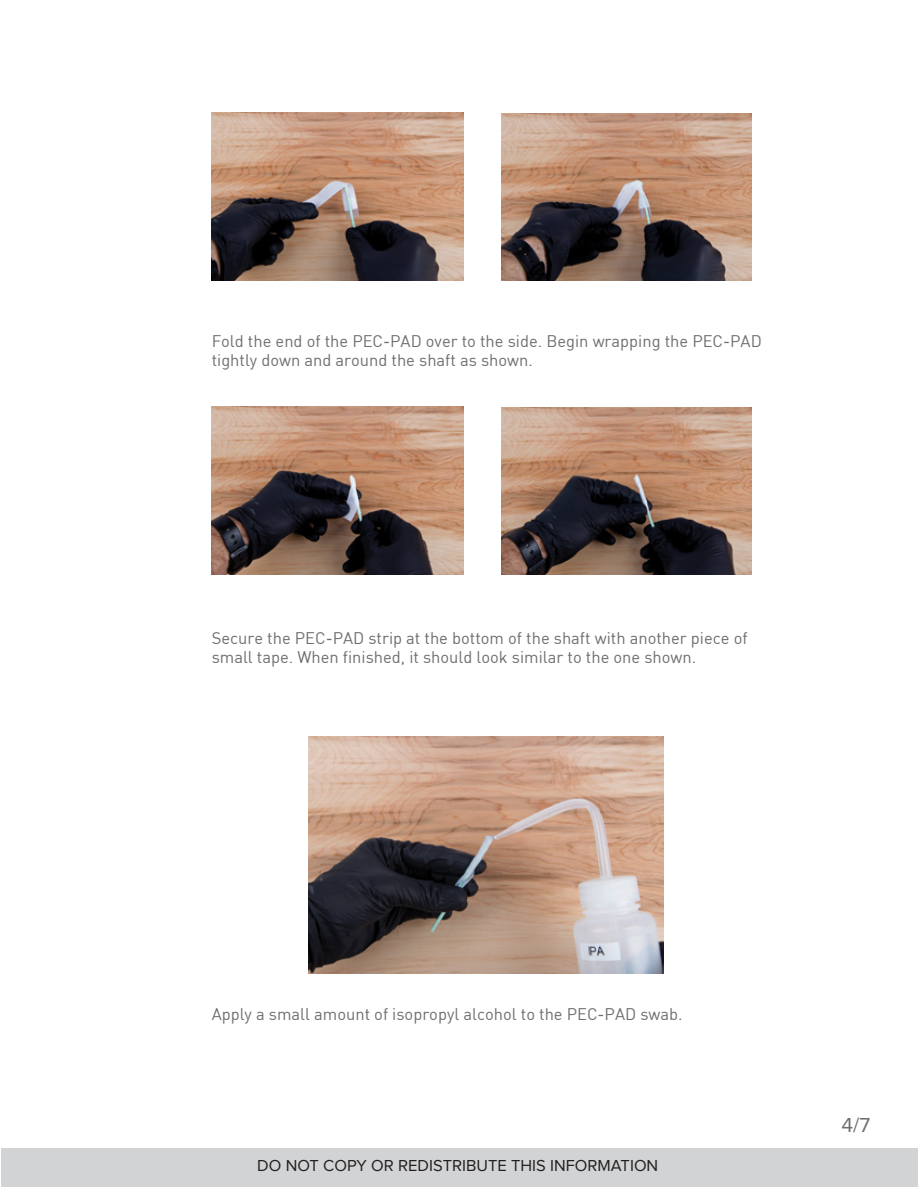
<style>
.page{position:relative;width:918px;height:1188px;background:#fff}
.page>*{position:absolute;margin:0;border:0;box-sizing:border-box;transform-origin:0 0}
.t1{font:21px "Proxima Nova";color:#6d6e71}
.t2{font:16.5px/19.8px "DIN";color:#6d6e71}
.t3{font:16.5px "Proxima Nova";color:#231f20}
</style>
<div class="page">
<div style="left:1px;top:1149px;width:917px;height:38px;background:#d1d3d4"></div>
<img style="left:212px;top:112px;width:252px;height:168px">
<img style="left:501px;top:113px;width:251px;height:167px">
<img style="left:212px;top:407px;width:251px;height:167px">
<img style="left:501px;top:408px;width:250px;height:166px">
<img style="left:308px;top:737px;width:355px;height:236px">
<p class="t2" style="left:212px;top:331px;width:552px">Fold the end of the PEC-PAD over to the side. Begin wrapping the PEC-PAD tightly down and around the shaft as shown.</p>
<p class="t2" style="left:212px;top:628px;width:538px">Secure the PEC-PAD strip at the bottom of the shaft with another piece of small tape. When finished, it should look similar to the one shown.</p>
<p class="t2" style="left:212px;top:1004px;width:472px">Apply a small amount of isopropyl alcohol to the PEC-PAD swab.</p>
<p class="t3" style="left:257px;top:1158px;width:403px">DO NOT COPY OR REDISTRIBUTE THIS INFORMATION</p>
<p class="t1" style="left:842px;top:1116px;width:30px">4/7</p>
</div>
